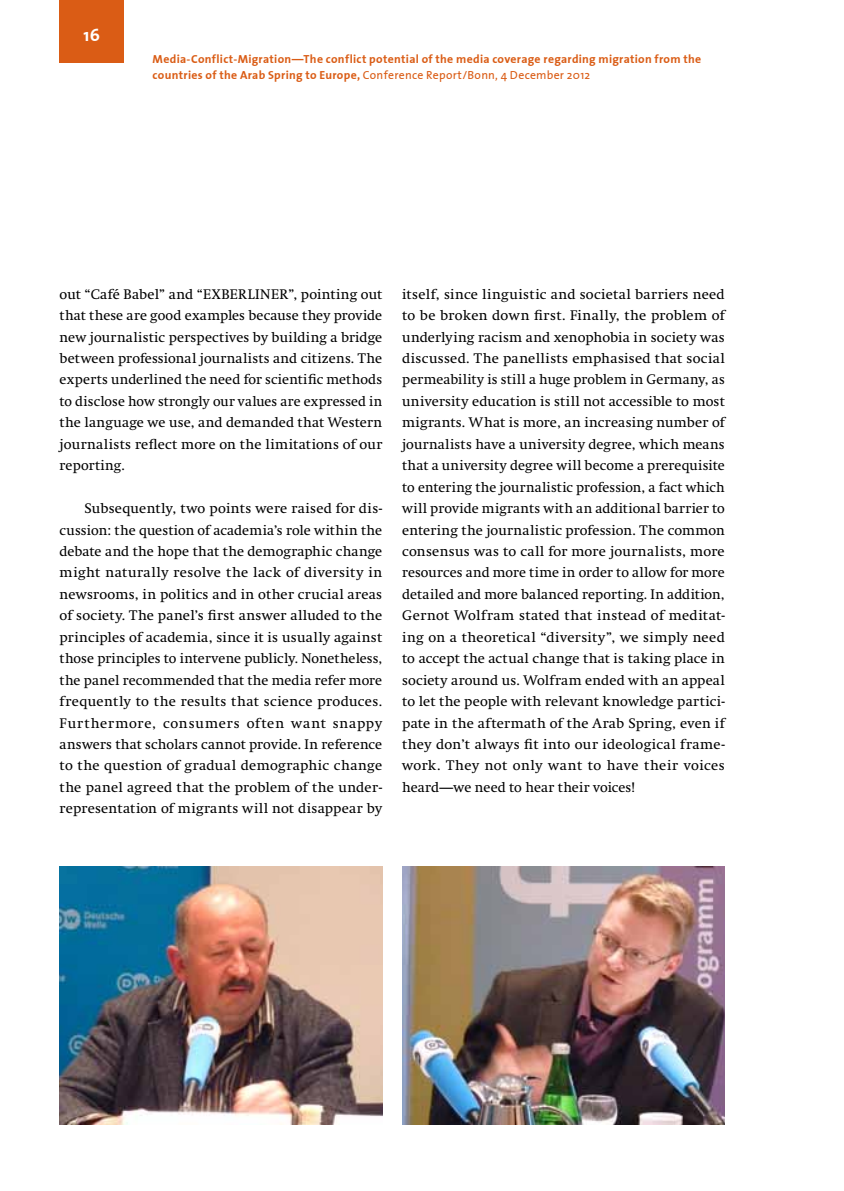
<style>
.page{position:relative;width:844px;height:1191px;background:#fff}
.page>*{position:absolute;margin:0;border:0;box-sizing:border-box;transform-origin:0 0}
.t1{font:17.5px "The Sans ifa Bold Plain";color:#fff}
.t2{font:13.65px/21.3px "Swift 1 OT";letter-spacing:.02em;color:#000;text-align:justify}
.t3{font:11.9px "The Sans ifa Bold Plain";letter-spacing:.025em;color:#da5c15}
.t4{font:11.9px "The Sans Plain Ifa";letter-spacing:.02em;color:#da5c15}
.s1{font-family:"The Sans ifa Bold Plain"}
</style>
<div class="page">
<img style="left:60px;top:866px;width:322px;height:258px">
<img style="left:402px;top:866px;width:322px;height:258px">
<div style="left:60px;top:0;width:64px;height:63px;background:#da5c15"></div>
<p class="t1" style="left:84px;top:21px;width:18px">16</p>
<p class="t3" style="left:153px;top:49px;width:550px">Media-Conflict-Migration—The conflict potential of the media coverage regarding migration from the</p>
<p class="t4" style="left:153px;top:65px;width:439px"><span class="s1">countries of the Arab Spring to Europe,</span> Conference Report/Bonn, 4 December 2012</p>
<p class="t2" style="left:60px;top:283px;width:324px">out “Café Babel” and “EXBERLINER”, pointing out that these are good examples because they provide new journalistic perspectives by building a bridge between professional journalists and citizens. The experts underlined the need for scientific methods to disclose how strongly our values are expressed in the language we use, and demanded that Western journalists reflect more on the limitations of our reporting.</p>
<p class="t2" style="left:60px;top:497px;width:324px;text-align:left;text-indent:25px">Subsequently, two points were raised for dis&shy;cussion: the question of academia’s role within the debate and the hope that the demographic change might naturally resolve the lack of diversity in newsrooms, in politics and in other crucial areas of society. The panel’s first answer alluded to the principles of academia, since it is usually against those principles to intervene publicly. Nonetheless, the panel recommended that the media refer more frequently to the results that science produces.<br>Furthermore, consumers often want snappy answers that scholars cannot provide. In reference to the question of gradual demographic change the panel agreed that the problem of the under-- representation of migrants will not disappear by</p>
<p class="t2" style="left:402px;top:283px;width:324px">itself, since linguistic and societal barriers need to be broken down first. Finally, the problem of underlying racism and xenophobia in society was discussed. The panellists emphasised that social permeability is still a huge problem in Germany, as university education is still not accessible to most migrants. What is more, an increasing number of journalists have a university degree, which means that a university degree will become a prerequisite to entering the journalistic profession, a fact which will provide migrants with an additional barrier to entering the journalistic profession. The common consensus was to call for more journalists, more resources and more time in order to allow for more detailed and more balanced reporting. In addition, Gernot Wolfram stated that instead of meditat&shy;ing on a theoretical “diversity”, we simply need to accept the actual change that is taking place in society around us. Wolfram ended with an appeal to let the people with relevant knowledge partici&shy;pate in the aftermath of the Arab Spring, even if they don’t always fit into our ideological frame&shy;work. They not only want to have their voices heard—we need to hear their voices!</p>
</div>
